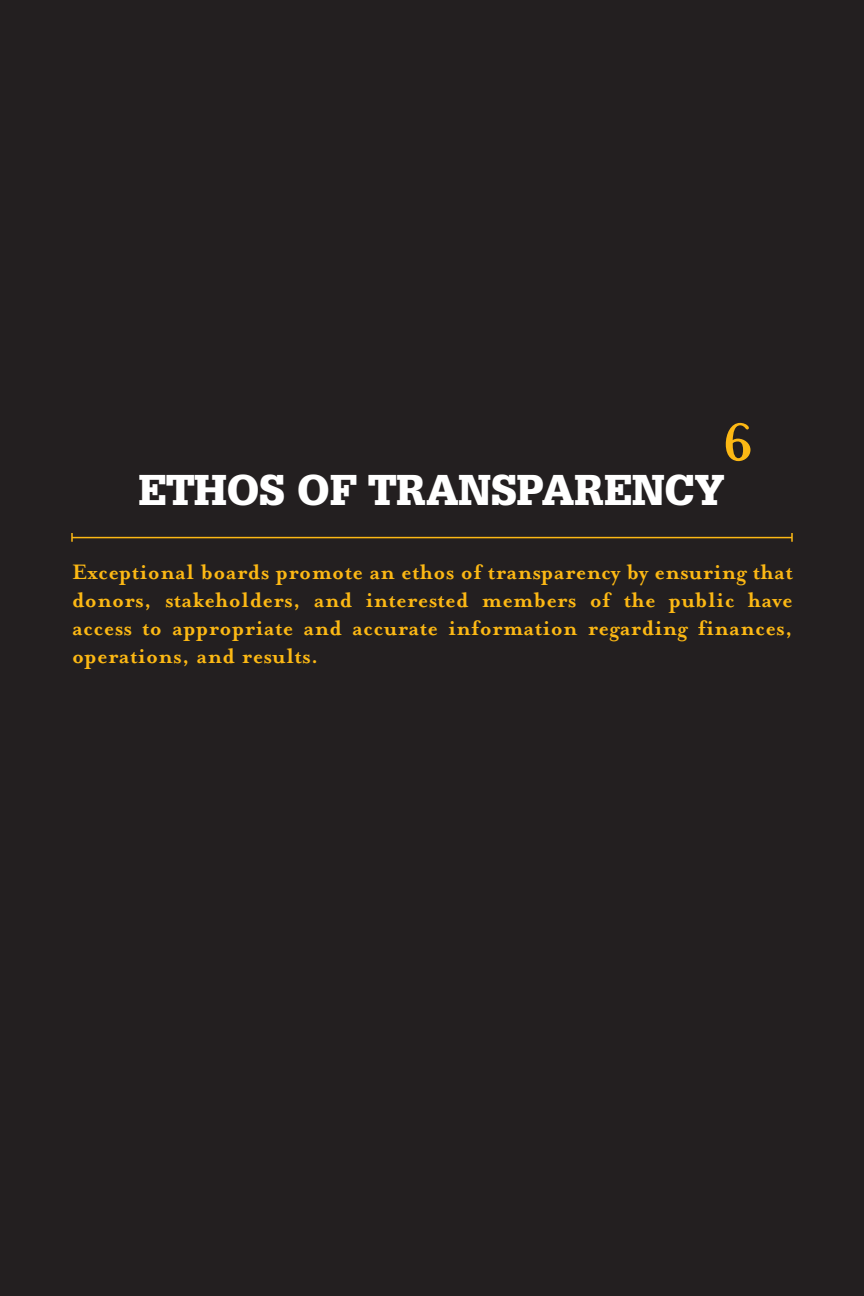
<style>
.page{position:relative;width:864px;height:1296px;background:#231f20}
.page>*{position:absolute;margin:0;border:0;box-sizing:border-box;transform-origin:0 0}
.t1{font:700 60px "Mrs Eaves";color:#fcb814}
.t2{font:900 42px "Glypha LT Std";letter-spacing:-.005em;color:#fff}
.t3{font:700 24px/28px "Mrs Eaves";letter-spacing:.02em;color:#fcb814;text-align:justify}
</style>
<div class="page">
<hr style="left:72px;top:537px;width:720px;height:1px;background:#fcb814">
<svg style="left:71px;top:533px;width:2px;height:9px"></svg>
<svg style="left:791px;top:533px;width:2px;height:9px"></svg>
<h1 class="t1" style="left:722px;top:404px;width:33px">6</h1>
<h2 class="t2" style="left:139px;top:474px;width:588px">ETHOS OF TRANSPARENCY</h2>
<p class="t3" style="left:72px;top:556px;width:722px">Exceptional boards promote an ethos of transparency by ensuring that donors, stakeholders, and interested members of the public have access to appropriate and accurate information regarding finances, operations, and results.</p>
</div>
